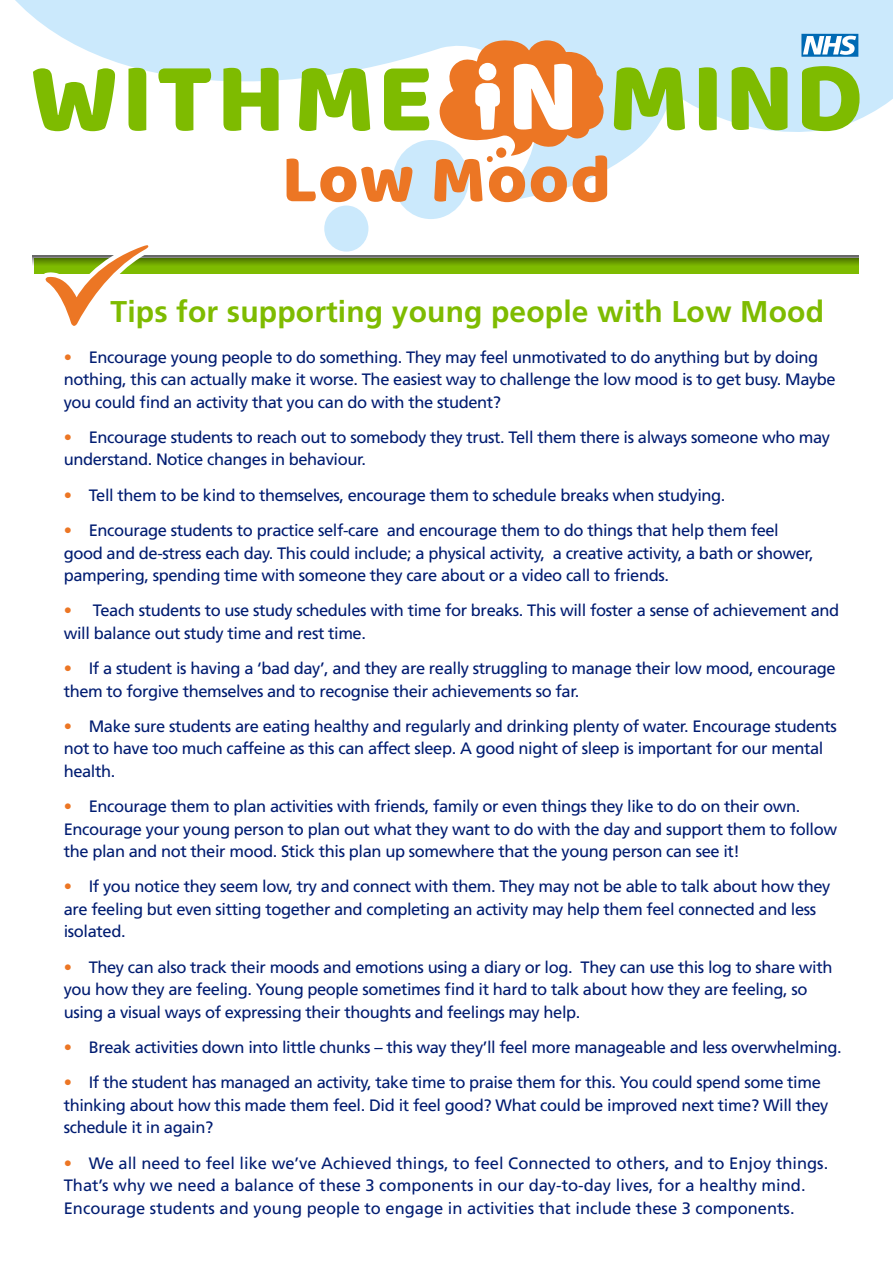
<style>
.page{position:relative;width:893px;height:1263px;background:#fff}
.page>*{position:absolute;margin:0;border:0;box-sizing:border-box;transform-origin:0 0}
.t1{font:69px "Baloo Paaji";letter-spacing:.015em;color:#ec7624}
.t2{font:700 30px "Frutiger";letter-spacing:.005em;color:#7ebb00}
.t3{font:16.5px/22.5px "Frutiger";letter-spacing:-.025em;color:#001c71}
.t4{font:16.5px/22.5px "Frutiger";color:#001c71}
.s1{color:#ec7624}
</style>
<div class="page">
<svg style="left:15px;top:0;width:878px;height:214px"></svg>
<div style="left:393px;top:140px;width:76px;height:79px;background:#cbe9fc;border-radius:50%"></div>
<div style="left:324px;top:206px;width:44px;height:46px;background:#cbe9fc;border-radius:50%"></div>
<svg style="left:33px;top:68px;width:82px;height:63px"></svg>
<svg style="left:128px;top:68px;width:18px;height:63px"></svg>
<svg style="left:158px;top:68px;width:53px;height:63px"></svg>
<svg style="left:223px;top:68px;width:56px;height:63px"></svg>
<svg style="left:299px;top:68px;width:71px;height:63px"></svg>
<svg style="left:384px;top:69px;width:45px;height:61px"></svg>
<svg style="left:732px;top:67px;width:55px;height:63px;background:#8fc537"></svg>
<svg style="left:699px;top:67px;width:18px;height:63px"></svg>
<svg style="left:614px;top:67px;width:71px;height:63px;background:#98ca50"></svg>
<svg style="left:802px;top:66px;width:57px;height:65px;background:#97c94c"></svg>
<svg style="left:435px;top:39px;width:169px;height:123px"></svg>
<div style="left:34px;top:258px;width:825px;height:15px;background:#7ebb00"></div>
<svg style="left:801px;top:34px;width:57px;height:23px"></svg>
<svg style="left:33px;top:256px;width:826px;height:9px;background:#668b1b"></svg>
<svg style="left:36px;top:245px;width:124px;height:81px"></svg>
<h1 class="t1" style="left:282px;top:137px;width:330px">Low Mood</h1>
<h2 class="t2" style="left:111px;top:294px;width:715px">Tips for supporting young people with Low Mood</h2>
<p class="t3" style="left:64px;top:346px;width:773px"><span class="s1">•</span> Encourage young people to do something. They may feel unmotivated to do anything but by doing nothing, this can actually make it worse. The easiest way to challenge the low mood is to get busy. Maybe you could find an activity that you can do with the student?</p>
<p class="t3" style="left:64px;top:426px;width:768px"><span class="s1">•</span> Encourage students to reach out to somebody they trust. Tell them there is always someone who may understand. Notice changes in behaviour.</p>
<p class="t3" style="left:64px;top:484px;width:663px"><span class="s1">•</span> Tell them to be kind to themselves, encourage them to schedule breaks when studying.</p>
<p class="t3" style="left:64px;top:519px;width:751px"><span class="s1">•</span> Encourage students to practice self-care and encourage them to do things that help them feel good and de-stress each day. This could include; a physical activity, a creative activity, a bath or shower, pampering, spending time with someone they care about or a video call to friends.</p>
<p class="t3" style="left:64px;top:599px;width:777px"><span class="s1">•</span> Teach students to use study schedules with time for breaks. This will foster a sense of achievement and will balance out study time and rest time.</p>
<p class="t3" style="left:64px;top:657px;width:773px"><span class="s1">•</span> If a student is having a ‘bad day’, and they are really struggling to manage their low mood, encourage them to forgive themselves and to recognise their achievements so far.</p>
<p class="t3" style="left:64px;top:715px;width:775px"><span class="s1">•</span> Make sure students are eating healthy and regularly and drinking plenty of water. Encourage students not to have too much caffeine as this can affect sleep. A good night of sleep is important for our mental health.</p>
<p class="t3" style="left:64px;top:795px;width:775px"><span class="s1">•</span> Encourage them to plan activities with friends, family or even things they like to do on their own.<br>Encourage your young person to plan out what they want to do with the day and support them to follow the plan and not their mood. Stick this plan up somewhere that the young person can see it!</p>
<p class="t3" style="left:64px;top:875px;width:768px"><span class="s1">•</span> If you notice they seem low, try and connect with them. They may not be able to talk about how they are feeling but even sitting together and completing an activity may help them feel connected and less isolated.</p>
<p class="t3" style="left:64px;top:955px;width:770px"><span class="s1">•</span> They can also track their moods and emotions using a diary or log. They can use this log to share with you how they are feeling. Young people sometimes find it hard to talk about how they are feeling, so using a visual ways of expressing their thoughts and feelings may help.</p>
<p class="t3" style="left:64px;top:1036px;width:779px"><span class="s1">•</span> Break activities down into little chunks – this way they’ll feel more manageable and less overwhelming.</p>
<p class="t3" style="left:64px;top:1071px;width:766px"><span class="s1">•</span> If the student has managed an activity, take time to praise them for this. You could spend some time thinking about how this made them feel. Did it feel good? What could be improved next time? Will they schedule it in again?</p>
<p class="t4" style="left:64px;top:1151px;width:766px"><span class="s1">•</span> We all need to feel like we’ve Achieved things, to feel Connected to others, and to Enjoy things.<br>That’s why we need a balance of these 3 components in our day-to-day lives, for a healthy mind.<br>Encourage students and young people to engage in activities that include these 3 components.</p>
</div>
